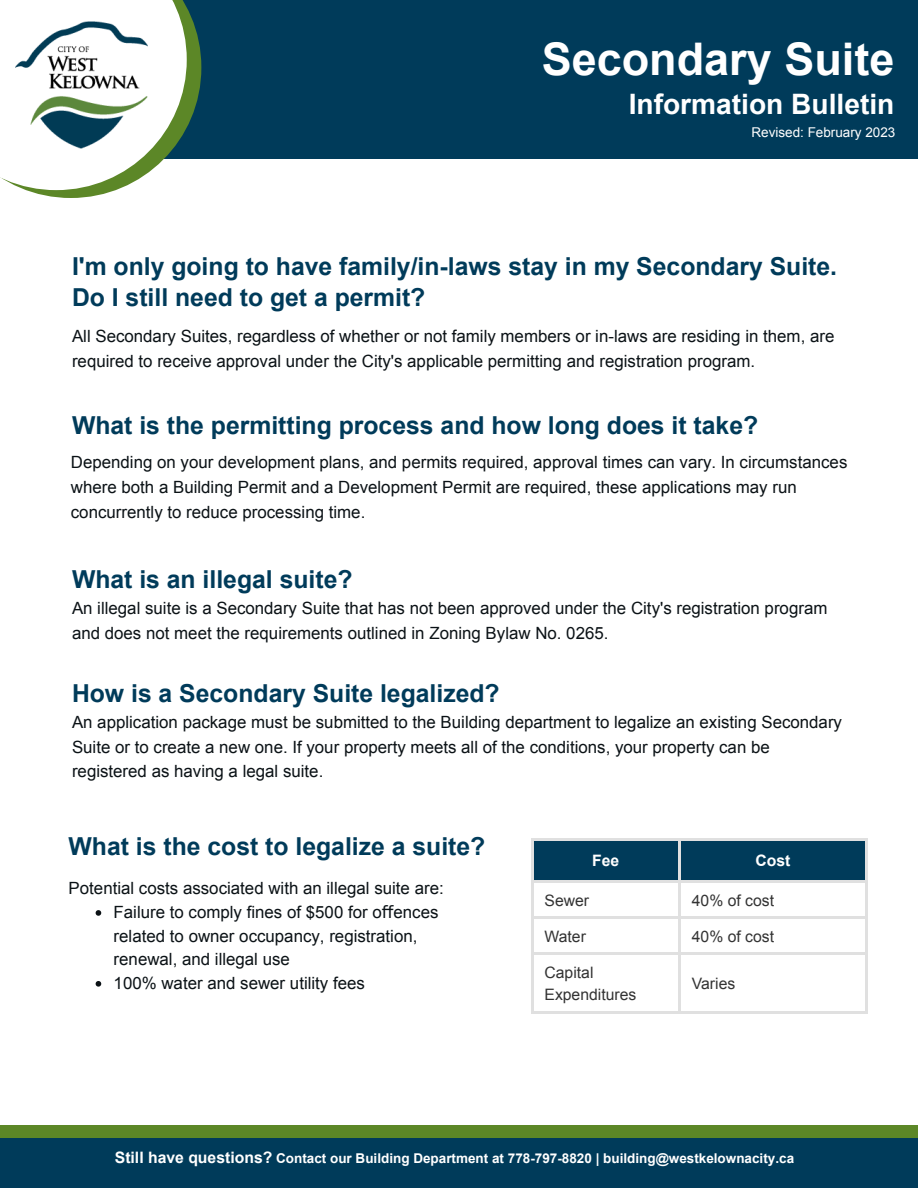
<style>
.page{position:relative;width:918px;height:1188px;background:#fff}
.page>*{position:absolute;margin:0;border:0;box-sizing:border-box;transform-origin:0 0}
.t1{font:700 45px "Arial";color:#fff}
.t2{font:700 28.2px "Arial";color:#fff}
.t3{font:700 24.75px/31.5px "Arial";color:#003b5a}
.t4{font:16.8px/24.8px "Arial";color:#0b1216}
.t5{font:15.75px/22.5px "Arial";color:#333}
.t6{font:700 15.75px "Arial";color:#fff}
.t7{font:700 13.5px "Arial";color:#fff}
.t8{font:13.5px "Arial";color:#fff}
.s1{font-family:"DejaVu Sans"}
.s2{font-size:15.75px}
</style>
<div class="page">
<div style="left:0;top:0;width:918px;height:159px;background:#003b5a"></div>
<svg style="left:0;top:0;width:201px;height:198px"></svg>
<img style="left:16px;top:21px;width:131px;height:127px">
<div style="left:0;top:1125px;width:918px;height:13px;background:#5c8727"></div>
<div style="left:0;top:1138px;width:918px;height:50px;background:#003b5a"></div>
<svg style="left:96px;top:910px;width:5px;height:6px"></svg>
<svg style="left:96px;top:981px;width:5px;height:6px"></svg>
<div style="left:532px;top:839px;width:148px;height:43px;background:#003b5a"></div>
<div style="left:680px;top:839px;width:186px;height:43px;background:#003b5a"></div>
<hr style="left:678px;top:1011px;width:189px;height:3px;background:#e0e0e0">
<hr style="left:865px;top:953px;width:2px;height:61px;background:#e0e0e0">
<hr style="left:531px;top:1011px;width:150px;height:3px;background:#e0e0e0">
<hr style="left:531px;top:953px;width:2px;height:61px;background:#e0e0e0">
<hr style="left:678px;top:953px;width:3px;height:61px;background:#e0e0e0">
<hr style="left:678px;top:953px;width:189px;height:2px;background:#e0e0e0">
<hr style="left:865px;top:917px;width:2px;height:38px;background:#e0e0e0">
<hr style="left:531px;top:953px;width:150px;height:2px;background:#e0e0e0">
<hr style="left:531px;top:917px;width:2px;height:38px;background:#e0e0e0">
<hr style="left:678px;top:917px;width:3px;height:38px;background:#e0e0e0">
<hr style="left:678px;top:917px;width:189px;height:2px;background:#e0e0e0">
<hr style="left:865px;top:881px;width:2px;height:38px;background:#e0e0e0">
<hr style="left:531px;top:917px;width:150px;height:2px;background:#e0e0e0">
<hr style="left:531px;top:881px;width:2px;height:38px;background:#e0e0e0">
<hr style="left:678px;top:881px;width:3px;height:38px;background:#e0e0e0">
<hr style="left:678px;top:838px;width:189px;height:2px;background:#e0e0e0">
<hr style="left:678px;top:881px;width:189px;height:2px;background:#e0e0e0">
<hr style="left:865px;top:838px;width:2px;height:45px;background:#e0e0e0">
<hr style="left:531px;top:838px;width:150px;height:2px;background:#e0e0e0">
<hr style="left:531px;top:881px;width:150px;height:2px;background:#e0e0e0">
<hr style="left:531px;top:838px;width:2px;height:45px;background:#e0e0e0">
<hr style="left:678px;top:838px;width:3px;height:45px;background:#e0e0e0">
<h1 class="t1" style="left:542px;top:30px;width:354px">Secondary Suite</h1>
<h2 class="t2" style="left:629px;top:85px;width:267px">Information Bulletin</h2>
<p class="t8" style="left:751px;top:124px;width:146px">Revised: February 2023</p>
<h3 class="t3" style="left:72px;top:251px;width:767px">I'm only going to have family/in-laws stay in my Secondary Suite.<br>Do I still need to get a permit?</h3>
<p class="t4" style="left:72px;top:324px;width:764px">All Secondary Suites, regardless of whether or not family members or in-laws are residing in them, are required to receive approval under the City's applicable permitting and registration program.</p>
<h3 class="t3" style="left:72px;top:411px;width:688px">What is the permitting process and how long does it take?</h3>
<p class="t4" style="left:71px;top:450px;width:778px">Depending on your development plans, and permits required, approval times can vary. In circumstances where both a Building Permit and a Development Permit are required, these applications may run concurrently to reduce processing time.</p>
<h3 class="t3" style="left:72px;top:565px;width:282px">What is an illegal suite?</h3>
<p class="t4" style="left:72px;top:596px;width:757px">An illegal suite is a Secondary Suite that has not been approved under the City's registration program and does not meet the requirements outlined in Zoning Bylaw No. 0265.</p>
<h3 class="t3" style="left:72px;top:678px;width:429px">How is a Secondary Suite legalized?</h3>
<p class="t4" style="left:72px;top:710px;width:772px">An application package must be submitted to the Building department to legalize an existing Secondary<br>Suite or to create a new one. If your property meets all of the conditions, your property can be registered as having a legal suite.</p>
<h3 class="t3" style="left:69px;top:831px;width:418px">What is the cost to legalize a suite?</h3>
<p class="t4" style="left:114px;top:877px;width:332px;line-height:23.7px;text-indent:-45px">Potential costs associated with an illegal suite are:<br>Failure to comply fines of $500 for o<span class="s1">ff</span>ences related to owner occupancy, registration, renewal, and illegal use<br>100% water and sewer utility fees</p>
<p class="t6" style="left:592px;top:850px;width:29px">Fee</p>
<p class="t6" style="left:755px;top:850px;width:36px">Cost</p>
<p class="t5" style="left:544px;top:889px;width:46px">Sewer</p>
<p class="t5" style="left:692px;top:889px;width:84px">40% of cost</p>
<p class="t5" style="left:544px;top:925px;width:43px">Water</p>
<p class="t5" style="left:692px;top:925px;width:84px">40% of cost</p>
<p class="t5" style="left:544px;top:961px;width:93px">Capital<br>Expenditures</p>
<p class="t5" style="left:692px;top:972px;width:45px">Varies</p>
<p class="t7" style="left:115px;top:1150px;width:681px"><span class="s2">Still have questions?</span> Contact our Building Department at 778-797-8820 | building@westkelownacity.ca</p>
</div>
